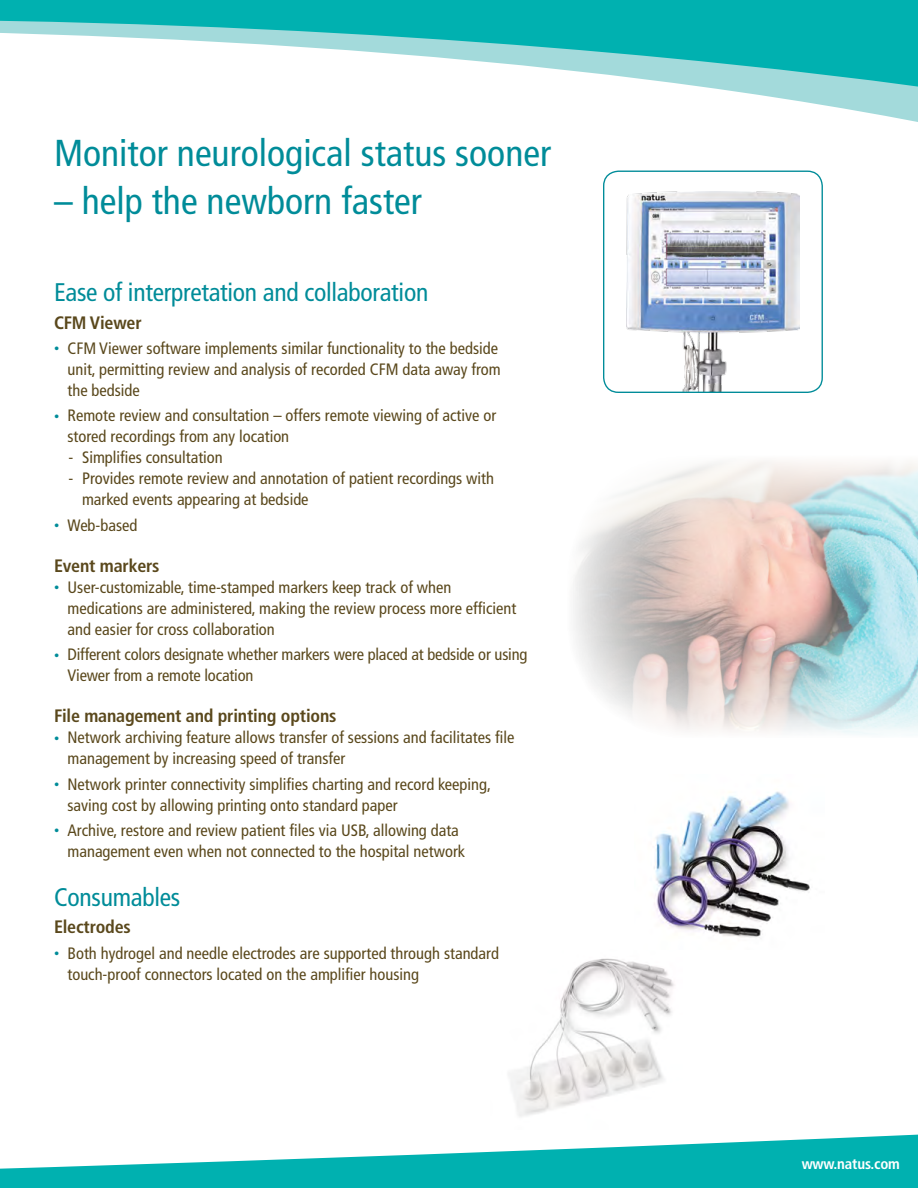
<style>
.page{position:relative;width:918px;height:1188px;background:#fff}
.page>*{position:absolute;margin:0;border:0;box-sizing:border-box;transform-origin:0 0}
.t1{font:condensed 37.5px "Frutiger LT Std";color:#008c99}
.t2{font:condensed 25.5px "Frutiger LT Std";letter-spacing:-.01em;color:#008c99}
.t3{font:700 condensed 18px "Frutiger LT Std";letter-spacing:-.01em;color:#5a481c}
.t4{font:condensed 16.5px/21px "Frutiger LT Std";color:#5a481c}
.t5{font:700 condensed 15px "Frutiger LT Std";letter-spacing:-.01em;color:#fff}
.s1{font-size:10.5px;color:#008c99}
</style>
<div class="page">
<img style="left:573px;top:461px;width:345px;height:274px">
<svg style="left:0;top:0;width:918px;height:109px"></svg>
<svg style="left:0;top:1134px;width:918px;height:54px;fill:#00b1b0"></svg>
<img style="left:509px;top:958px;width:166px;height:159px">
<img style="left:654px;top:791px;width:156px;height:147px">
<img style="left:627px;top:192px;width:172px;height:199px">
<div style="left:603px;top:171px;width:220px;height:222px;border:1px solid #008c99;border-radius:15px"></div>
<h1 class="t1" style="left:54px;top:131px;width:499px">Monitor neurological status sooner</h1>
<h1 class="t1" style="left:54px;top:179px;width:369px">– help the newborn faster</h1>
<h2 class="t2" style="left:54px;top:277px;width:376px">Ease of interpretation and collaboration</h2>
<p class="t3" style="left:54px;top:312px;width:89px">CFM Viewer</p>
<p class="t4" style="left:68px;top:338px;width:435px;text-indent:-14px"><span class="s1">•</span> CFM Viewer software implements similar functionality to the bedside unit, permitting review and analysis of recorded CFM data away from the bedside</p>
<p class="t4" style="left:68px;top:405px;width:430px;text-indent:-14px"><span class="s1">•</span> Remote review and consultation – offers remote viewing of active or stored recordings from any location</p>
<p class="t4" style="left:69px;top:447px;width:156px">- Simplifies consultation</p>
<p class="t4" style="left:82px;top:468px;width:414px;text-indent:-13px">- Provides remote review and annotation of patient recordings with marked events appearing at bedside</p>
<p class="t4" style="left:54px;top:514px;width:85px"><span class="s1">•</span> Web-based</p>
<p class="t3" style="left:54px;top:555px;width:107px">Event markers</p>
<p class="t4" style="left:68px;top:577px;width:450px;text-indent:-14px"><span class="s1">•</span> User-customizable, time-stamped markers keep track of when medications are administered, making the review process more efficient and easier for cross collaboration</p>
<p class="t4" style="left:68px;top:644px;width:462px;text-indent:-14px"><span class="s1">•</span> Different colors designate whether markers were placed at bedside or using<br>Viewer from a remote location</p>
<p class="t3" style="left:54px;top:705px;width:284px">File management and printing options</p>
<p class="t4" style="left:68px;top:727px;width:448px;text-indent:-14px"><span class="s1">•</span> Network archiving feature allows transfer of sessions and facilitates file management by increasing speed of transfer</p>
<p class="t4" style="left:68px;top:774px;width:425px;text-indent:-14px"><span class="s1">•</span> Network printer connectivity simplifies charting and record keeping, saving cost by allowing printing onto standard paper</p>
<p class="t4" style="left:68px;top:820px;width:399px;text-indent:-14px"><span class="s1">•</span> Archive, restore and review patient files via USB, allowing data management even when not connected to the hospital network</p>
<h2 class="t2" style="left:54px;top:882px;width:128px">Consumables</h2>
<p class="t3" style="left:54px;top:917px;width:78px">Electrodes</p>
<p class="t4" style="left:68px;top:943px;width:433px;text-indent:-14px"><span class="s1">•</span> Both hydrogel and needle electrodes are supported through standard touch-proof connectors located on the amplifier housing</p>
<p class="t5" style="left:802px;top:1155px;width:100px">www.natus.com</p>
</div>
